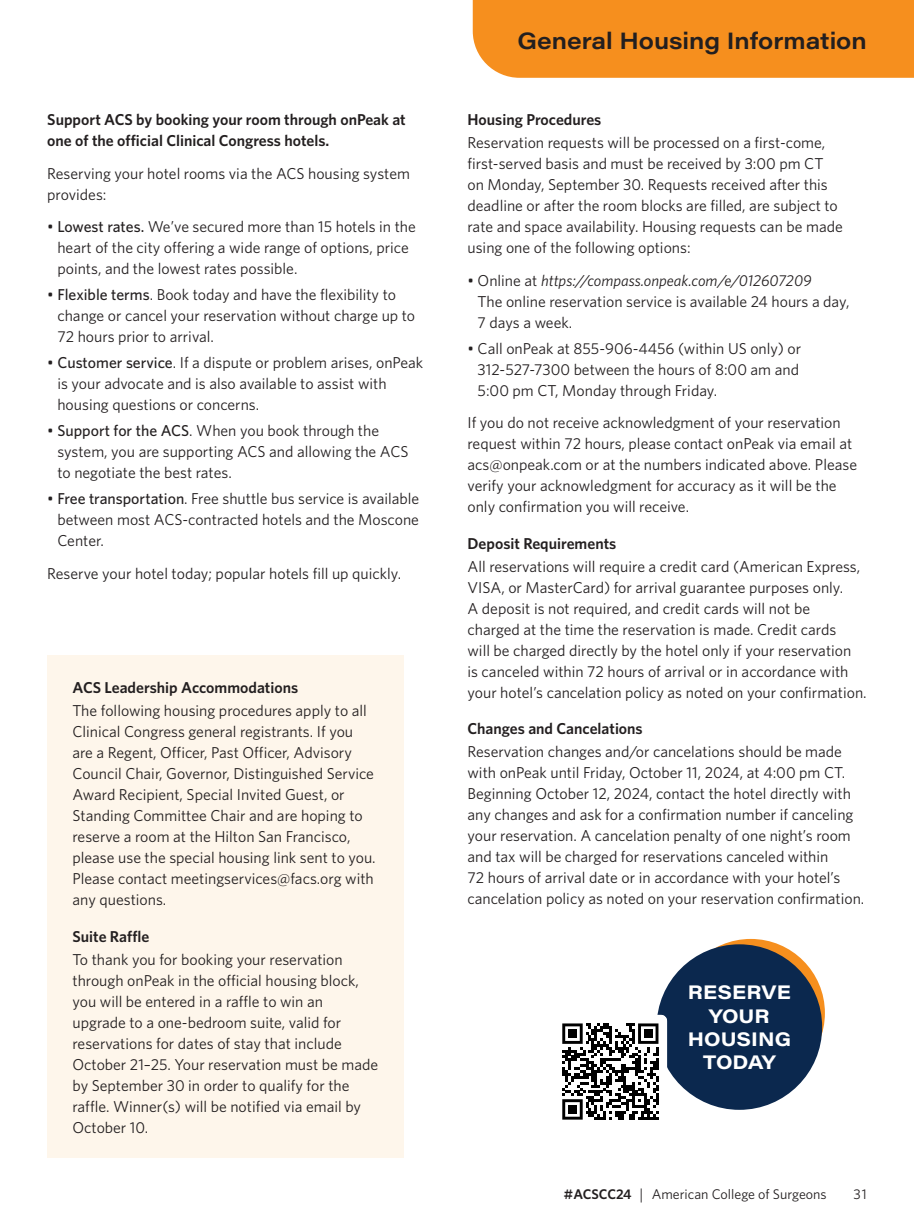
<style>
.page{position:relative;width:914px;height:1229px;background:#fff}
.page>*{position:absolute;margin:0;border:0;box-sizing:border-box;transform-origin:0 0}
.t1{font:23.1px "Acumin Variable Concept";color:#231f20}
.t2{font:19.25px/23.1px "Acumin Variable Concept";color:#fff;text-align:center}
.Body_Copy{font:15.75px/21px "Whitney";color:#231f20}
.Main_Body_Subhead{font:600 15.75px "Whitney";color:#231f20}
.Body_Copy-2{font:600 15.75px/21px "Whitney";color:#231f20}
.t3{font:14px "Whitney";color:#231f20}
.s1{font-weight:500}
.s2{font-style:italic}
.s3{font-weight:600}
.s4{font-family:"Avenir LT Pro"}
</style>
<div class="page">
<div style="left:472px;top:0;width:442px;height:78px;background:#f68f1e"></div>
<div style="left:47px;top:655px;width:356px;height:503px;background:#fef6eb"></div>
<div style="left:676px;top:939px;width:148px;height:148px;background:#f68f1e;border-radius:50%"></div>
<div style="left:656px;top:944px;width:166px;height:165px;background:#0b284e;border-radius:50%"></div>
<svg style="left:562px;top:1014px;width:105px;height:106px"></svg>
<p class="Body_Copy-2" style="left:47px;top:109px;width:360px">Support ACS by booking your room through onPeak at one of the official Clinical Congress hotels.</p>
<p class="Body_Copy" style="left:47px;top:162px;width:364px">Reserving your hotel rooms via the ACS housing system provides:</p>
<p class="Body_Copy" style="left:57px;top:216px;width:360px;text-indent:-10px">• <span class="s1">Lowest rates.</span> We’ve secured more than 15 hotels in the heart of the city offering a wide range of options, price points, and the lowest rates possible.</p>
<p class="Body_Copy" style="left:57px;top:284px;width:359px;text-indent:-10px">• <span class="s1">Flexible terms</span>. Book today and have the flexibility to change or cancel your reservation without charge up to<br>72 hours prior to arrival.</p>
<p class="Body_Copy" style="left:57px;top:352px;width:367px;text-indent:-10px">• <span class="s1">Customer service</span>. If a dispute or problem arises, onPeak is your advocate and is also available to assist with housing questions or concerns.</p>
<p class="Body_Copy" style="left:57px;top:420px;width:352px;text-indent:-10px">• <span class="s1">Support for the ACS</span>. When you book through the system, you are supporting ACS and allowing the ACS to negotiate the best rates.</p>
<p class="Body_Copy" style="left:57px;top:488px;width:363px;text-align:justify;text-indent:-10px">• <span class="s1">Free transportation</span>. Free shuttle bus service is available between most ACS-contracted hotels and the Moscone Center.</p>
<p class="Body_Copy" style="left:47px;top:562px;width:355px">Reserve your hotel today; popular hotels fill up quickly.</p>
<p class="Main_Body_Subhead" style="left:72px;top:677px;width:227px">ACS Leadership Accommodations</p>
<p class="Body_Copy" style="left:72px;top:700px;width:305px">The following housing procedures apply to all Clinical Congress general registrants. If you are a Regent, Officer, Past Officer, Advisory Council Chair, Governor, Distinguished Service Award Recipient, Special Invited Guest, or Standing Committee Chair and are hoping to reserve a room at the Hilton San Francisco, please use the special housing link sent to you.<br>Please contact meetingservices@facs.org with any questions.</p>
<p class="Main_Body_Subhead" style="left:72px;top:926px;width:78px">Suite Raffle</p>
<p class="Body_Copy" style="left:72px;top:948px;width:307px">To thank you for booking your reservation through onPeak in the official housing block, you will be entered in a raffle to win an upgrade to a one-bedroom suite, valid for reservations for dates of stay that include October 21–25. Your reservation must be made by September 30 in order to qualify for the raffle. Winner(s) will be notified via email by October 10.</p>
<h1 class="t1" style="left:517px;top:25px;width:351px">General Housing Information</h1>
<p class="Main_Body_Subhead" style="left:467px;top:109px;width:135px">Housing Procedures</p>
<p class="Body_Copy" style="left:467px;top:132px;width:377px">Reservation requests will be processed on a first-come, first-served basis and must be received by 3:00 pm CT on Monday, September 30. Requests received after this deadline or after the room blocks are filled, are subject to rate and space availability. Housing requests can be made using one of the following options:</p>
<p class="Body_Copy" style="left:477px;top:269px;width:373px;text-indent:-10px">• Online at <span class="s2">https://compass.onpeak.com/e/012607209<br></span>The online reservation service is available 24 hours a day,<br>7 days a week.</p>
<p class="Body_Copy" style="left:477px;top:337px;width:325px;text-indent:-10px">• Call onPeak at 855-906-4456 (within US only) or<br>312-527-7300 between the hours of 8:00 am and<br>5:00 pm CT, Monday through Friday.</p>
<p class="Body_Copy" style="left:467px;top:412px;width:391px">If you do not receive acknowledgment of your reservation request within 72 hours, please contact onPeak via email at acs@onpeak.com or at the numbers indicated above. Please verify your acknowledgment for accuracy as it will be the only confirmation you will receive.</p>
<p class="Main_Body_Subhead" style="left:467px;top:533px;width:150px">Deposit Requirements</p>
<p class="Body_Copy" style="left:467px;top:555px;width:401px">All reservations will require a credit card (American Express, VISA, or MasterCard) for arrival guarantee purposes only.<br>A deposit is not required, and credit cards will not be<br>charged at the time the reservation is made. Credit cards<br>will be charged directly by the hotel only if your reservation<br>is canceled within 72 hours of arrival or in accordance with your hotel’s cancelation policy as noted on your confirmation.</p>
<p class="Main_Body_Subhead" style="left:467px;top:718px;width:177px">Changes and Cancelations</p>
<p class="Body_Copy" style="left:467px;top:740px;width:398px">Reservation changes and/or cancelations should be made with onPeak until Friday, October 11, 2024, at 4:00 pm CT.<br>Beginning October 12, 2024, contact the hotel directly with any changes and ask for a confirmation number if canceling your reservation. A cancelation penalty of one night’s room and tax will be charged for reservations canceled within<br>72 hours of arrival date or in accordance with your hotel’s cancelation policy as noted on your reservation confirmation.</p>
<p class="t2" style="left:687px;top:980px;width:105px">RESERVE<br>YOUR<br>HOUSING</p>
<p class="t2" style="left:703px;top:1049px;width:74px">TODAY</p>
<p class="t3" style="left:564px;top:1185px;width:264px"><span class="s3">#ACSCC24</span> <span class="s4">|</span> American College of Surgeons</p>
<p class="t3" style="left:853px;top:1185px;width:15px">31</p>
</div>
